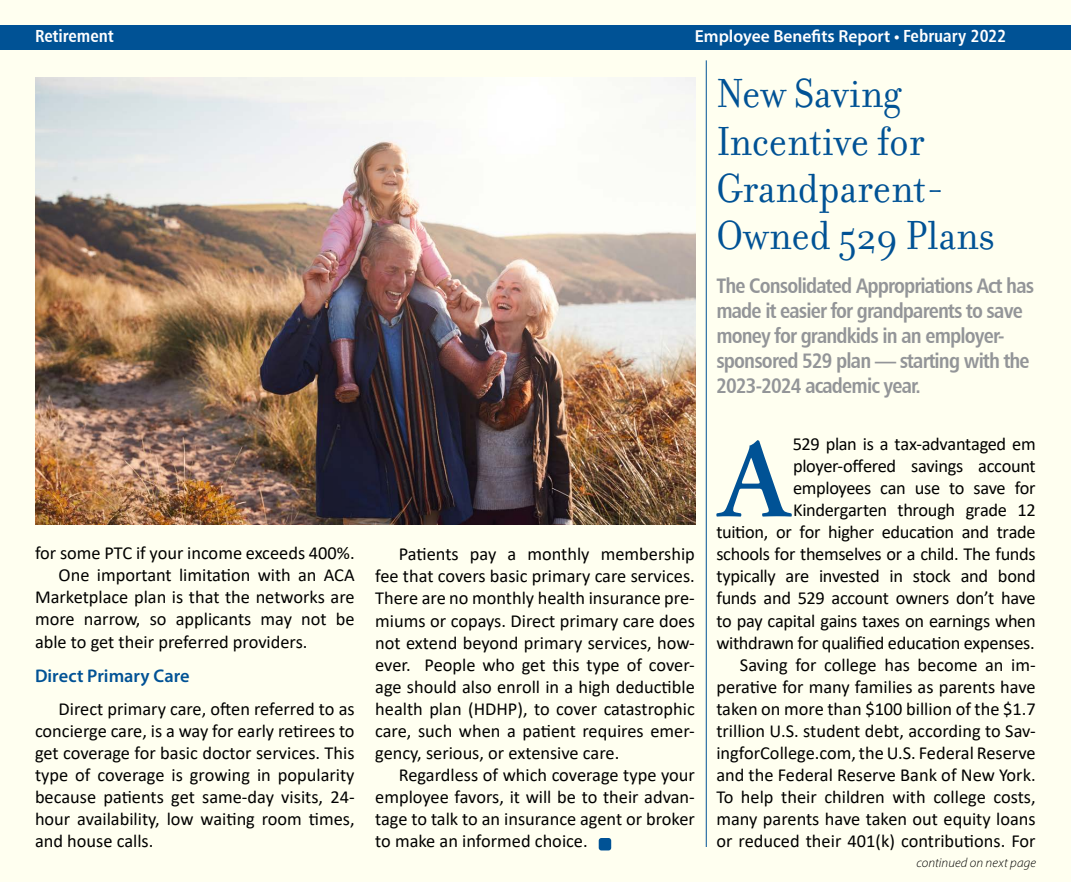
<style>
.page{position:relative;width:1071px;height:882px;background:#fff}
.page>*{position:absolute;margin:0;border:0;box-sizing:border-box;transform-origin:0 0}
.t1{font:600 112.52px "Adobe Garamond Pro";color:#005295}
.t2{font:43.75px/47.2px "Filosofia OT";color:#005295;scale:.95 1}
.t3{font:21px/25.2px "Humanist 777 BT Bold Condensed B";letter-spacing:-.04em;color:#939598}
.t4{font:18.38px/22.1px "Calibri";color:#000;text-align:justify}
.t5{font:600 18.38px "Myriad Pro";color:#005295}
.t6{font:600 17.5px "Myriad Pro";color:#fff}
.t7{font:17.5px "Humanist 777 BT Bold Condensed B";color:#fff}
.t8{font:italic 300 13.12px "Myriad Pro";letter-spacing:.01em;color:#000}
.s1{font-family:"Humanist 777 BT Bold Condensed B";font-weight:400}
</style>
<div class="page">
<div style="left:1px;top:1px;width:1070px;height:881px;background:#fffff0"></div>
<div style="left:0;top:25px;width:1071px;height:24px;background:#005295"></div>
<div style="left:599px;top:838px;width:12px;height:12px;background:#005295;border-radius:3px"></div>
<img style="left:35px;top:77px;width:660px;height:447px">
<hr style="left:706px;top:60px;width:1px;height:787px;background:#005295">
<p class="t7" style="left:35px;top:25px;width:80px">Retirement</p>
<p class="t6" style="left:695px;top:25px;width:313px">Employee Benefits Report • <span class="s1">February 2022</span></p>
<h2 class="t2" style="left:716px;top:71px;width:295px">New Saving<br>Incentive for<br>Grandparent-<br>Owned 529 Plans</h2>
<p class="t3" style="left:716px;top:272px;width:319px">The Consolidated Appropriations Act has made it easier for grandparents to save money for grandkids in an employer&shy;sponsored 529 plan — starting with the 2023-2024 academic year.</p>
<p class="t4" style="left:35px;top:542px;width:321px">for some PTC if your income exceeds 400%.</p>
<p class="t4" style="left:59px;top:564px;width:298px">One important limitation with an ACA</p>
<p class="t4" style="left:35px;top:586px;width:321px">Marketplace plan is that the networks are</p>
<p class="t4" style="left:35px;top:608px;width:321px">more narrow, so applicants may not be</p>
<p class="t4" style="left:35px;top:630px;width:274px">able to get their preferred providers.</p>
<p class="t5" style="left:35px;top:664px;width:156px">Direct Primary Care</p>
<p class="t4" style="left:35px;top:697px;width:321px;text-indent:24px">Direct primary care, often referred to as concierge care, is a way for early retirees to get coverage for basic doctor services. This type of coverage is growing in popularity because patients get same-day visits, 24- hour availability, low waiting room times, and house calls.</p>
<p class="t4" style="left:375px;top:543px;width:321px;text-indent:24px">Patients pay a monthly membership fee that covers basic primary care services.<br>There are no monthly health insurance pre&shy;miums or copays. Direct primary care does not extend beyond primary services, how&shy;ever. People who get this type of cover&shy;age should also enroll in a high deductible health plan (HDHP), to cover catastrophic care, such when a patient requires emer&shy;gency, serious, or extensive care.</p>
<p class="t4" style="left:375px;top:763px;width:321px;text-indent:24px">Regardless of which coverage type your employee favors, it will be to their advan&shy;tage to talk to an insurance agent or broker to make an informed choice.</p>
<p class="t4" style="left:716px;top:433px;width:321px;text-align:right">529 plan is a tax-advantaged em ployer-offered savings account employees can use to save for Kindergarten through grade 12<br>tuition, or for higher education and trade schools for themselves or a child. The funds typically are invested in stock and bond funds and 529 account owners don’t have to pay capital gains taxes on earnings when withdrawn for qualified education expenses.<br>Saving for college has become an im&shy;perative for many families as parents have taken on more than $100 billion of the $1.7 trillion U.S. student debt, according to Sav&shy;ingforCollege.com, the U.S. Federal Reserve and the Federal Reserve Bank of New York.<br>To help their children with college costs, many parents have taken out equity loans or reduced their 401(k) contributions. For</p>
<h1 class="t1" style="left:720px;top:416px;width:72px">A</h1>
<p class="t8" style="left:916px;top:855px;width:121px">continued on next page</p>
</div>
